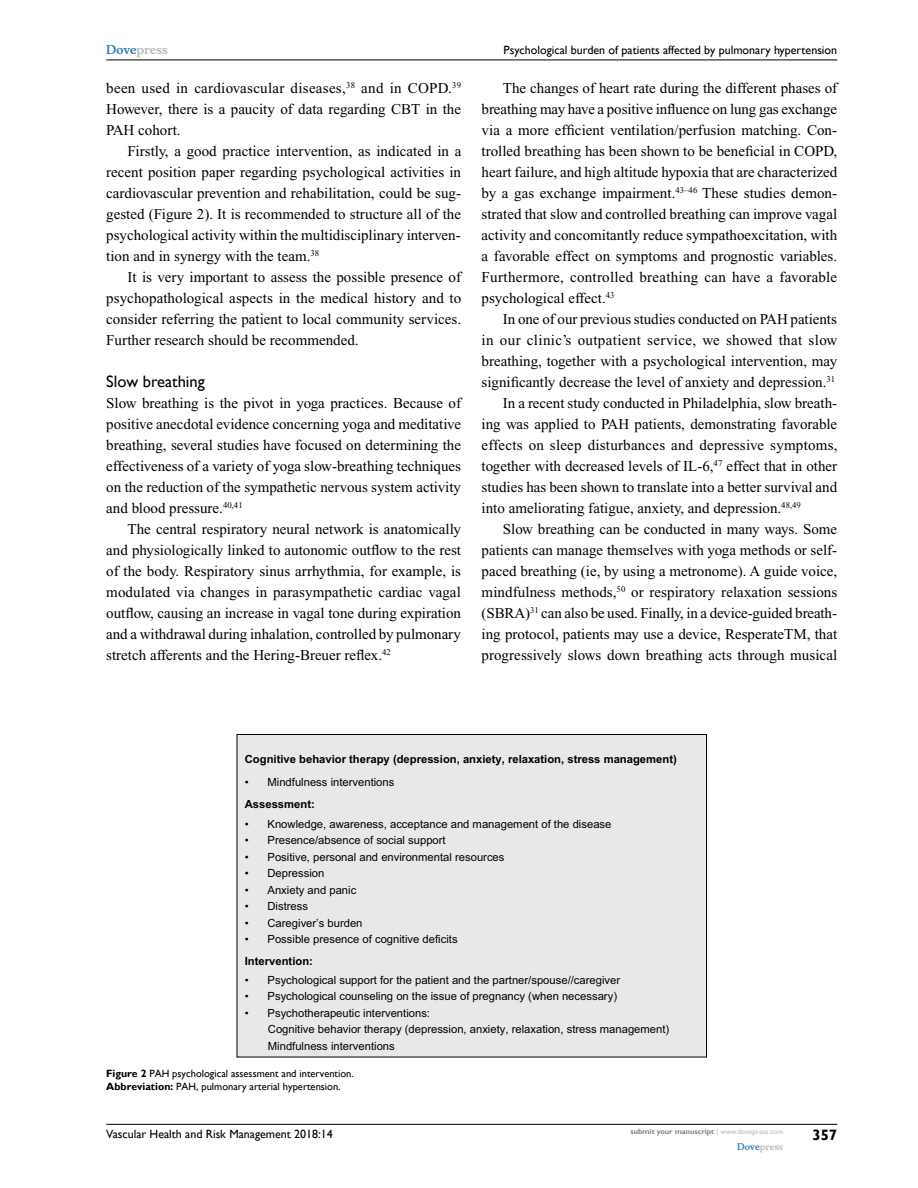
<style>
.page{position:relative;width:918px;height:1188px;background:#fff}
.page>*{position:absolute;margin:0;border:0;box-sizing:border-box;transform-origin:0 0}
.t1{font:16.5px "Gill Sans";color:#000}
.t2{font:15px/21px "Times New Roman";color:#000;text-align:justify}
.t3{font:15px "Times New Roman";letter-spacing:.025em;color:#000}
.t4{font:700 15px "Gill Sans";color:#000}
.t5{font:12px "Gill Sans";color:#000}
.t6{font:700 12px "Musee";color:#b8babc}
.t7{font:11.25px/16.6px "Arial";color:#000}
.t8{font:700 11.25px "Arial";color:#000}
.t9{font:10.5px/13.5px "Gill Sans";color:#000}
.t10{font:700 9px "Musee";color:#b8babc}
.t11{font:700 7.5px "Gill Sans";color:#808285}
.s1{color:#3785ad}
.s2{font-weight:700}
.s3{font-weight:400;color:#b8babc}
</style>
<div class="page">
<hr style="left:106px;top:1124px;width:731px;height:1px;background:#000">
<hr style="left:106px;top:60px;width:731px;height:1px;background:#000">
<div style="left:237px;top:735px;width:469px;height:322px;background:#e7e8e9"></div>
<div style="left:237px;top:734px;width:470px;height:323px;border:1px solid #000"></div>
<p class="t6" style="left:106px;top:43px;width:63px"><span class="s1">Dove</span>press</p>
<p class="t2" style="left:106px;top:77px;width:356px">been used in cardiovascular diseases,<sup>38</sup> and in COPD.<sup>39<br></sup>However, there is a paucity of data regarding CBT in the PAH cohort.</p>
<p class="t2" style="left:106px;top:140px;width:357px;text-indent:21px">Firstly, a good practice intervention, as indicated in a recent position paper regarding psychological activities in cardiovascular prevention and rehabilitation, could be sug&shy;gested (Figure 2). It is recommended to structure all of the psychological activity within the multidisciplinary interven&shy;tion and in synergy with the team.<sup>38</sup></p>
<p class="t2" style="left:106px;top:266px;width:357px;text-indent:21px">It is very important to assess the possible presence of psychopathological aspects in the medical history and to consider referring the patient to local community services.<br>Further research should be recommended.</p>
<p class="t1" style="left:106px;top:371px;width:100px">Slow breathing</p>
<p class="t2" style="left:106px;top:392px;width:356px">Slow breathing is the pivot in yoga practices. Because of positive anecdotal evidence concerning yoga and meditative breathing, several studies have focused on determining the effectiveness of a variety of yoga slow-breathing techniques on the reduction of the sympathetic nervous system activity and blood pressure.<sup>40,41</sup></p>
<p class="t2" style="left:106px;top:518px;width:356px;text-indent:21px">The central respiratory neural network is anatomically and physiologically linked to autonomic outflow to the rest of the body. Respiratory sinus arrhythmia, for example, is modulated via changes in parasympathetic cardiac vagal outflow, causing an increase in vagal tone during expiration and a withdrawal during inhalation, controlled by pulmonary stretch afferents and the Hering-Breuer reflex.<sup>42</sup></p>
<p class="t5" style="left:504px;top:43px;width:335px">Psychological burden of patients affected by pulmonary hypertension</p>
<p class="t2" style="left:482px;top:77px;width:357px;text-indent:21px">The changes of heart rate during the different phases of breathing may have a positive influence on lung gas exchange via a more efficient ventilation/perfusion matching. Con&shy;trolled breathing has been shown to be beneficial in COPD, heart failure, and high altitude hypoxia that are characterized by a gas exchange impairment.<sup>43–46</sup> These studies demon&shy;strated that slow and controlled breathing can improve vagal activity and concomitantly reduce sympathoexcitation, with a favorable effect on symptoms and prognostic variables.<br>Furthermore, controlled breathing can have a favorable psychological effect.<sup>43</sup></p>
<p class="t2" style="left:503px;top:308px;width:336px">In one of our previous studies conducted on PAH patients</p>
<p class="t3" style="left:482px;top:331px;width:357px">in our clinic’s outpatient service, we showed that slow</p>
<p class="t2" style="left:482px;top:350px;width:357px">breathing, together with a psychological intervention, may</p>
<p class="t2" style="left:482px;top:371px;width:355px">significantly decrease the level of anxiety and depression.<sup>31</sup></p>
<p class="t2" style="left:503px;top:392px;width:336px">In a recent study conducted in Philadelphia, slow breath-</p>
<p class="t2" style="left:482px;top:413px;width:357px">ing was applied to PAH patients, demonstrating favorable</p>
<p class="t2" style="left:482px;top:434px;width:357px">effects on sleep disturbances and depressive symptoms,</p>
<p class="t2" style="left:482px;top:455px;width:357px">together with decreased levels of IL-6,<sup>47</sup> effect that in other</p>
<p class="t2" style="left:482px;top:476px;width:357px">studies has been shown to translate into a better survival and</p>
<p class="t2" style="left:482px;top:497px;width:321px">into ameliorating fatigue, anxiety, and depression.<sup>48,49</sup></p>
<p class="t2" style="left:503px;top:518px;width:336px">Slow breathing can be conducted in many ways. Some</p>
<p class="t2" style="left:482px;top:539px;width:357px">patients can manage themselves with yoga methods or self-</p>
<p class="t2" style="left:482px;top:560px;width:357px">paced breathing (ie, by using a metronome). A guide voice,</p>
<p class="t2" style="left:482px;top:581px;width:357px">mindfulness methods,<sup>50</sup> or respiratory relaxation sessions</p>
<p class="t2" style="left:482px;top:602px;width:357px">(SBRA)<sup>31</sup> can also be used. Finally, in a device-guided breath-</p>
<p class="t2" style="left:482px;top:623px;width:357px">ing protocol, patients may use a device, ResperateTM, that</p>
<p class="t2" style="left:482px;top:644px;width:357px">progressively slows down breathing acts through musical</p>
<p class="t8" style="left:245px;top:751px;width:434px">Cognitive behavior therapy (depression, anxiety, relaxation, stress management)</p>
<p class="t7" style="left:245px;top:774px;width:151px">• Mindfulness interventions</p>
<p class="t8" style="left:245px;top:796px;width:72px">Assessment:</p>
<p class="t7" style="left:245px;top:816px;width:368px">• Knowledge, awareness, acceptance and management of the disease</p>
<p class="t7" style="left:245px;top:832px;width:202px">• Presence/absence of social support</p>
<p class="t7" style="left:245px;top:849px;width:261px">• Positive, personal and environmental resources</p>
<p class="t7" style="left:245px;top:865px;width:81px">• Depression</p>
<p class="t7" style="left:245px;top:881px;width:113px">• Anxiety and panic</p>
<p class="t7" style="left:245px;top:898px;width:65px">• Distress</p>
<p class="t7" style="left:245px;top:914px;width:119px">• Caregiver’s burden</p>
<p class="t7" style="left:245px;top:931px;width:214px">• Possible presence of cognitive deficits</p>
<p class="t8" style="left:245px;top:953px;width:70px">Intervention:</p>
<p class="t7" style="left:245px;top:972px;width:377px">• Psychological support for the patient and the partner/spouse//caregiver</p>
<p class="t7" style="left:245px;top:988px;width:374px">• Psychological counseling on the issue of pregnancy (when necessary)</p>
<p class="t7" style="left:268px;top:1004px;width:403px;text-indent:-23px">• Psychotherapeutic interventions:<br>Cognitive behavior therapy (depression, anxiety, relaxation, stress management)<br>Mindfulness interventions</p>
<p class="t9" style="left:106px;top:1067px;width:249px"><span class="s2">Figure 2</span> PAH psychological assessment and intervention.<br><span class="s2">Abbreviation:</span> PAH, pulmonary arterial hypertension.</p>
<p class="t5" style="left:106px;top:1127px;width:228px">Vascular Health and Risk Management 2018:14</p>
<p class="t11" style="left:631px;top:1127px;width:154px">submit your manuscript <span class="s3">| www.dovepress.com</span></p>
<p class="t10" style="left:737px;top:1141px;width:48px"><span class="s1">Dove</span>press</p>
<p class="t4" style="left:812px;top:1126px;width:26px">357</p>
</div>
